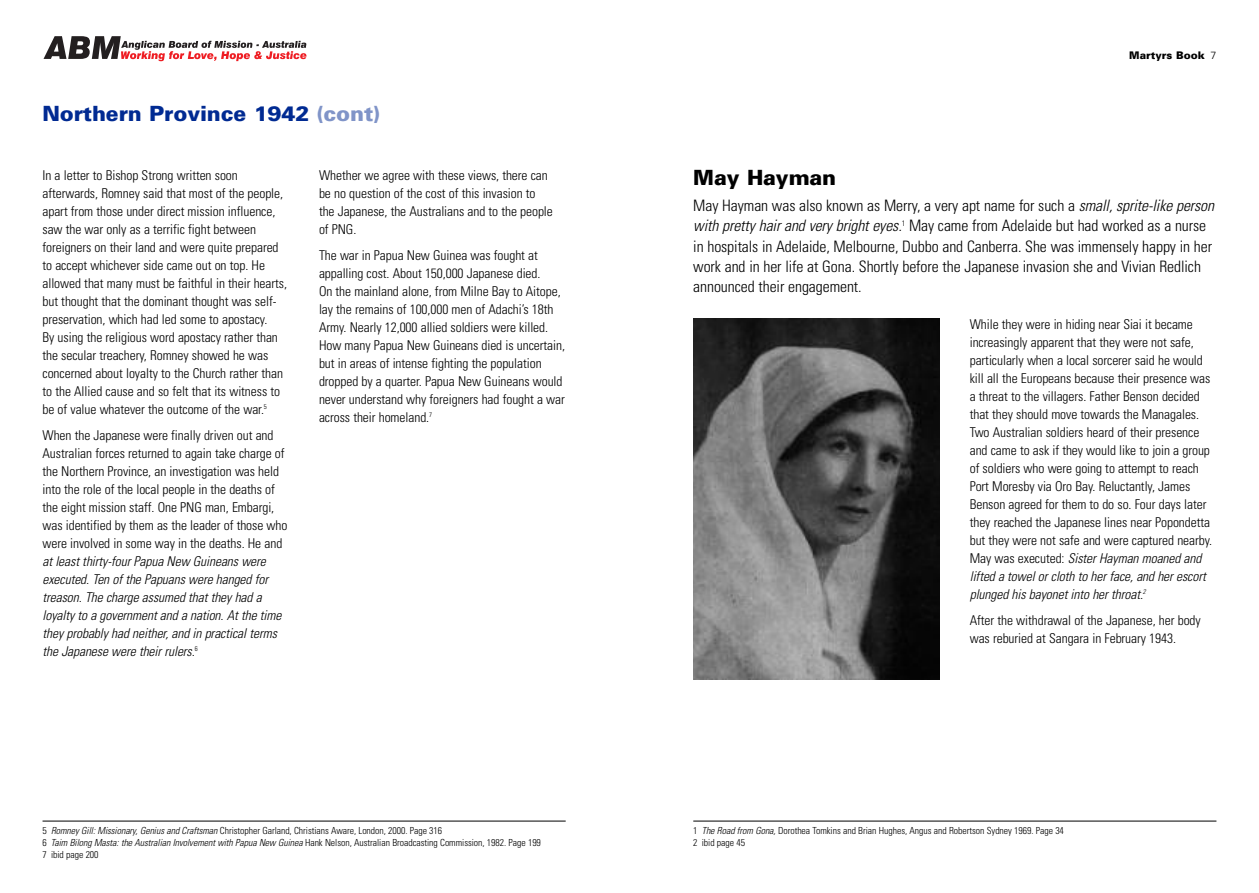
<style>
.page{position:relative;width:1259px;height:893px;background:#fff}
.page>*{position:absolute;margin:0;border:0;box-sizing:border-box;transform-origin:0 0}
.t1{font:900 21px "Univers";letter-spacing:-.005em;color:#002a92}
.t2{font:900 21px "Univers";letter-spacing:-.005em;color:#000}
.t3{font:300 condensed 15.75px/20.2px "Univers";letter-spacing:-.005em;color:#000}
.t4{font:300 condensed 13.5px/18px "Univers";letter-spacing:-.005em;color:#000}
.t5{font:italic 300 condensed 13.5px/18px "Univers";letter-spacing:-.005em;color:#000}
.t6{font:900 10.5px "Univers";color:#000}
.t7{font:300 condensed 9.75px/12px "Univers";letter-spacing:-.005em;color:#000}
.s1{color:#8094c8}
.s2{font-style:italic}
.s3{font-weight:300}
</style>
<div class="page">
<svg style="left:44px;top:36px;width:262px;height:25px"></svg>
<hr style="left:43px;top:821px;width:523px;height:1px;background:#000">
<img style="left:693px;top:319px;width:247px;height:360px">
<hr style="left:693px;top:821px;width:523px;height:1px;background:#000">
<h1 class="t1" style="left:43px;top:106px;width:339px">Northern Province 1942 <span class="s1">(cont)</span></h1>
<p class="t4" style="left:43px;top:167px;width:246px">In a letter to Bishop Strong written soon afterwards, Romney said that most of the people, apart from those under direct mission influence, saw the war only as a terrific fight between foreigners on their land and were quite prepared to accept whichever side came out on top. He allowed that many must be faithful in their hearts, but thought that the dominant thought was self&shy;preservation, which had led some to apostacy.<br>By using the religious word apostacy rather than the secular treachery, Romney showed he was concerned about loyalty to the Church rather than to the Allied cause and so felt that its witness to be of value whatever the outcome of the war.<sup>5</sup></p>
<p class="t4" style="left:43px;top:427px;width:246px">When the Japanese were finally driven out and Australian forces returned to again take charge of the Northern Province, an investigation was held into the role of the local people in the deaths of the eight mission staff. One PNG man, Embargi, was identified by them as the leader of those who were involved in some way in the deaths. He and</p>
<p class="t5" style="left:43px;top:553px;width:240px">at least thirty-four Papua New Guineans were executed. Ten of the Papuans were hanged for treason. The charge assumed that they had a loyalty to a government and a nation. At the time they probably had neither, and in practical terms the Japanese were their rulers.<sup>6</sup></p>
<p class="t4" style="left:319px;top:167px;width:235px">Whether we agree with these views, there can be no question of the cost of this invasion to the Japanese, the Australians and to the people of PNG.</p>
<p class="t4" style="left:319px;top:247px;width:247px">The war in Papua New Guinea was fought at appalling cost. About 150,000 Japanese died.<br>On the mainland alone, from Milne Bay to Aitope, lay the remains of 100,000 men of Adachi’s 18th Army. Nearly 12,000 allied soldiers were killed.<br>How many Papua New Guineans died is uncertain, but in areas of intense fighting the population dropped by a quarter. Papua New Guineans would never understand why foreigners had fought a war across their homeland.<sup>7</sup></p>
<p class="t7" style="left:43px;top:826px;width:500px">5 <span class="s2">Romney Gill: Missionary, Genius and Craftsman</span> Christopher Garland, Christians Aware, London, 2000. Page 316<br>6 <span class="s2">Taim Bilong Masta: the Australian Involvement with Papua New Guinea</span> Hank Nelson, Australian Broadcasting Commission, 1982. Page 199<br>7 ibid page 200</p>
<h1 class="t2" style="left:693px;top:170px;width:144px">May Hayman</h1>
<p class="t6" style="left:1129px;top:51px;width:89px">Martyrs Book <span class="s3">7</span></p>
<p class="t3" style="left:693px;top:197px;width:522px">May Hayman was also known as Merry, a very apt name for such a <span class="s2">small, sprite-like person with pretty hair and very bright eyes.</span><sup>1</sup> May came from Adelaide but had worked as a nurse in hospitals in Adelaide, Melbourne, Dubbo and Canberra. She was immensely happy in her work and in her life at Gona. Shortly before the Japanese invasion she and Vivian Redlich announced their engagement.</p>
<p class="t4" style="left:969px;top:316px;width:244px">While they were in hiding near Siai it became increasingly apparent that they were not safe, particularly when a local sorcerer said he would kill all the Europeans because their presence was a threat to the villagers. Father Benson decided that they should move towards the Managales.<br>Two Australian soldiers heard of their presence and came to ask if they would like to join a group of soldiers who were going to attempt to reach Port Moresby via Oro Bay. Reluctantly, James Benson agreed for them to do so. Four days later they reached the Japanese lines near Popondetta but they were not safe and were captured nearby.<br>May was executed: <span class="s2">Sister Hayman moaned and lifted a towel or cloth to her face, and her escort plunged his bayonet into her throat.</span><sup>2</sup></p>
<p class="t4" style="left:969px;top:612px;width:232px">After the withdrawal of the Japanese, her body was reburied at Sangara in February 1943.</p>
<p class="t7" style="left:693px;top:826px;width:372px">1 <span class="s2">The Road from Gona,</span> Dorothea Tomkins and Brian Hughes, Angus and Robertson Sydney 1969. Page 34<br>2 ibid page 45</p>
</div>
